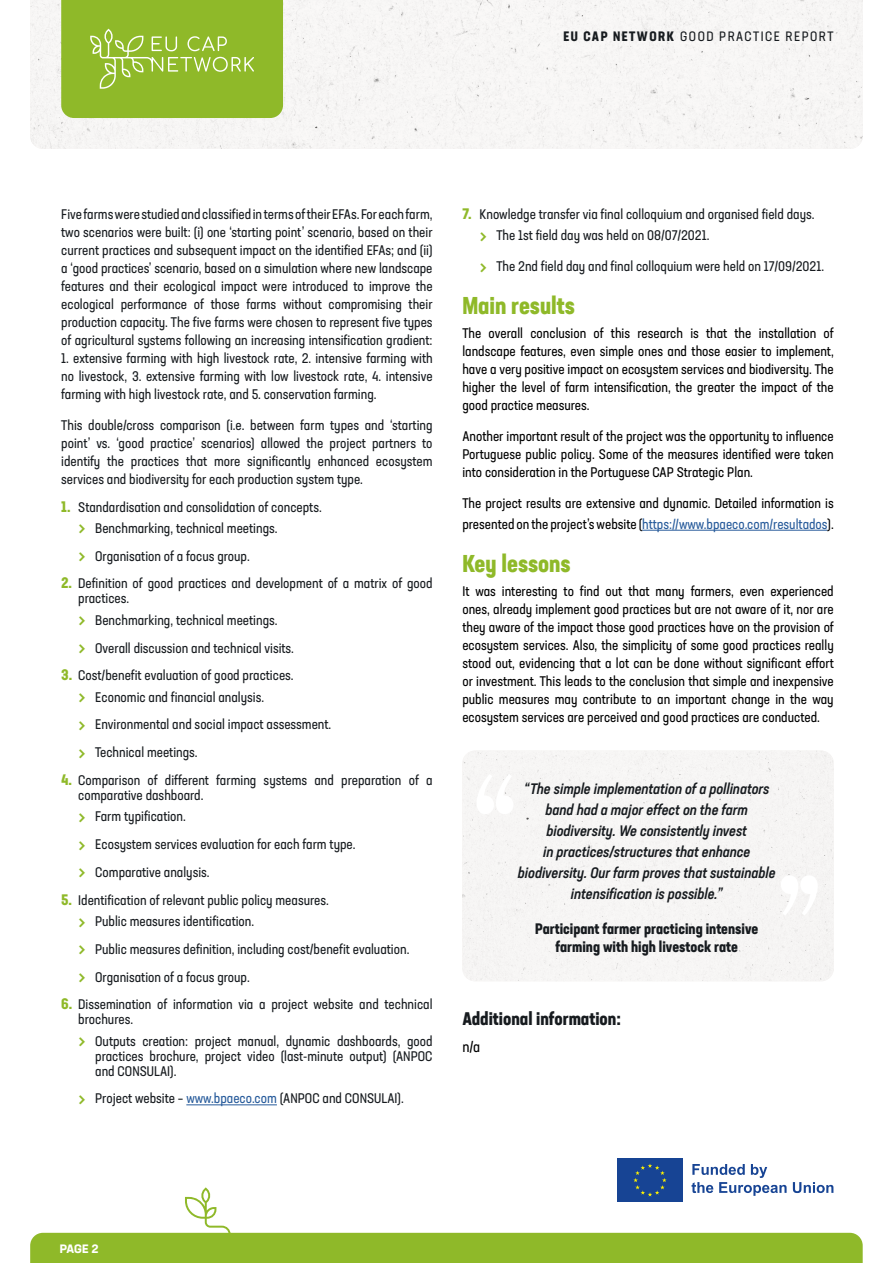
<style>
.page{position:relative;width:893px;height:1263px;background:#fff}
.page>*{position:absolute;margin:0;border:0;box-sizing:border-box;transform-origin:0 0}
.t1{font:700 condensed 24px "Neusa Next Std";color:#8fb929}
.t2{font:700 condensed 18px "Neusa Next Std";color:#171b1f}
.t3{font:italic 500 condensed 15px/21px "Neusa Next Std";color:#171b1f;text-align:center}
.t4{font:700 condensed 15px/18px "Neusa Next Std";color:#171b1f;text-align:center}
.t5{font:condensed 15px "Neusa Next Std";color:#000}
.t6{font:condensed 13.8px/18px "Neusa Next Std";color:#171b1f}
.t7{font:condensed 13.8px/18px "Neusa Next Std";color:#000;text-align:justify}
.t8{font:condensed 13.5px "Neusa Next Std";letter-spacing:.11em;color:#171b1f}
.t9{font:700 12px "Neusa Next Std";color:#fff}
.s1{font-weight:700}
.s2{font-weight:700;font-size:15px;color:#8fb929}
.s3{font-size:22.5px;color:#8fb929}
.s4{color:#275b9b}
</style>
<div class="page">
<hr style="left:186px;top:1104px;width:91px;height:1px;background:#275b9b">
<hr style="left:642px;top:530px;width:185px;height:1px;background:#275b9b">
<div style="left:462px;top:750px;width:372px;height:231px;background:#f6f5f4"></div>
<svg style="left:476px;top:774px;width:37px;height:40px"></svg>
<svg style="left:781px;top:875px;width:37px;height:40px"></svg>
<div style="left:30px;top:0;width:833px;height:149px;background:#f7f6f5"></div>
<svg style="left:61px;top:0;width:222px;height:118px;background:#94bc34"></svg>
<div style="left:617px;top:1158px;width:66px;height:44px;background:#174494"></div>
<svg style="left:30px;top:1164px;width:833px;height:99px"></svg>
<p class="t8" style="left:563px;top:27px;width:271px"><span class="s1">EU CAP NETWORK</span> GOOD PRACTICE REPORT</p>
<p class="t6" style="left:61px;top:205px;width:373px;text-align:justify">Five farms were studied and classified in terms of their EFAs. For each farm, two scenarios were built: (i) one ‘starting point’ scenario, based on their current practices and subsequent impact on the identified EFAs; and (ii) a ‘good practices’ scenario, based on a simulation where new landscape features and their ecological impact were introduced to improve the ecological performance of those farms without compromising their production capacity. The five farms were chosen to represent five types of agricultural systems following an increasing intensification gradient:</p>
<p class="t6" style="left:61px;top:349px;width:373px;text-align:justify">1. extensive farming with high livestock rate, 2. intensive farming with no livestock, 3. extensive farming with low livestock rate, 4. intensive farming with high livestock rate, and 5. conservation farming.</p>
<p class="t6" style="left:61px;top:416px;width:373px;text-align:justify">This double/cross comparison (i.e. between farm types and ‘starting point’ vs. ‘good practice’ scenarios) allowed the project partners to identify the practices that more significantly enhanced ecosystem services and biodiversity for each production system type.</p>
<p class="t6" style="left:78px;top:496px;width:245px;line-height:21.5px;text-indent:-17px"><span class="s2">1.</span> Standardisation and consolidation of concepts. <span class="s3">&gt;</span> Benchmarking, technical meetings.</p>
<p class="t6" style="left:78px;top:547px;width:173px"><span class="s3">&gt;</span> Organisation of a focus group.</p>
<p class="t6" style="left:78px;top:576px;width:356px;line-height:15px;text-indent:-17px"><span class="s2">2.</span> Definition of good practices and development of a matrix of good practices.</p>
<p class="t6" style="left:78px;top:606px;width:217px;line-height:27.8px"><span class="s3">&gt;</span> Benchmarking, technical meetings.<br><span class="s3">&gt;</span> Overall discussion and technical visits.</p>
<p class="t6" style="left:78px;top:665px;width:217px;line-height:21.5px;text-indent:-17px"><span class="s2">3.</span> Cost/benefit evaluation of good practices. <span class="s3">&gt;</span> Economic and financial analysis.</p>
<p class="t6" style="left:78px;top:711px;width:255px;line-height:27.8px"><span class="s3">&gt;</span> Environmental and social impact assessment. <span class="s3">&gt;</span> Technical meetings.</p>
<p class="t6" style="left:78px;top:772px;width:356px;line-height:15px;text-indent:-17px"><span class="s2">4.</span> Comparison of different farming systems and preparation of a comparative dashboard.</p>
<p class="t6" style="left:78px;top:802px;width:279px;line-height:27.8px"><span class="s3">&gt;</span> Farm typification.<br><span class="s3">&gt;</span> Ecosystem services evaluation for each farm type. <span class="s3">&gt;</span> Comparative analysis.</p>
<p class="t6" style="left:78px;top:889px;width:252px;line-height:21.5px;text-indent:-17px"><span class="s2">5.</span> Identification of relevant public policy measures. <span class="s3">&gt;</span> Public measures identification.</p>
<p class="t6" style="left:78px;top:935px;width:333px;line-height:27.8px"><span class="s3">&gt;</span> Public measures definition, including cost/benefit evaluation. <span class="s3">&gt;</span> Organisation of a focus group.</p>
<p class="t6" style="left:78px;top:997px;width:356px;line-height:15px;text-indent:-17px"><span class="s2">6.</span> Dissemination of information via a project website and technical brochures.</p>
<p class="t6" style="left:95px;top:1033px;width:339px;line-height:15px;text-align:justify;text-indent:-17px"><span class="s3">&gt;</span> Outputs creation: project manual, dynamic dashboards, good practices brochure, project video (last-minute output) (ANPOC and CONSULAI).</p>
<p class="t6" style="left:78px;top:1089px;width:327px"><span class="s3">&gt;</span> Project website – <span class="s4">www.bpaeco.com</span> (ANPOC and CONSULAI).</p>
<p class="t6" style="left:479px;top:203px;width:337px;line-height:21.5px;text-indent:-17px"><span class="s2">7.</span> Knowledge transfer via final colloquium and organised field days. <span class="s3">&gt;</span> The 1st field day was held on 08/07/2021.</p>
<p class="t6" style="left:479px;top:257px;width:346px"><span class="s3">&gt;</span> The 2nd field day and final colloquium were held on 17/09/2021.</p>
<h1 class="t1" style="left:462px;top:290px;width:114px">Main results</h1>
<p class="t7" style="left:462px;top:324px;width:373px">The overall conclusion of this research is that the installation of landscape features, even simple ones and those easier to implement, have a very positive impact on ecosystem services and biodiversity. The higher the level of farm intensification, the greater the impact of the good practice measures.</p>
<p class="t7" style="left:462px;top:427px;width:373px">Another important result of the project was the opportunity to influence Portuguese public policy. Some of the measures identified were taken into consideration in the Portuguese CAP Strategic Plan.</p>
<p class="t7" style="left:462px;top:492px;width:373px;line-height:21px">The project results are extensive and dynamic. Detailed information is presented on the project’s website (<span class="s4">https://www.bpaeco.com/resultados</span>).</p>
<h1 class="t1" style="left:462px;top:548px;width:110px">Key lessons</h1>
<p class="t7" style="left:462px;top:582px;width:373px">It was interesting to find out that many farmers, even experienced ones, already implement good practices but are not aware of it, nor are they aware of the impact those good practices have on the provision of ecosystem services. Also, the simplicity of some good practices really stood out, evidencing that a lot can be done without significant effort or investment. This leads to the conclusion that simple and inexpensive public measures may contribute to an important change in the way ecosystem services are perceived and good practices are conducted.</p>
<p class="t3" style="left:518px;top:778px;width:259px">“The simple implementation of a pollinators band had a major effect on the farm biodiversity. We consistently invest<br>in practices/structures that enhance biodiversity. Our farm proves that sustainable intensification is possible.”</p>
<p class="t4" style="left:535px;top:919px;width:225px">Participant farmer practicing intensive farming with high livestock rate</p>
<h2 class="t2" style="left:462px;top:1006px;width:160px">Additional information:</h2>
<p class="t5" style="left:462px;top:1037px;width:19px">n/a</p>
<p class="t9" style="left:60px;top:1240px;width:40px">PAGE 2</p>
</div>
